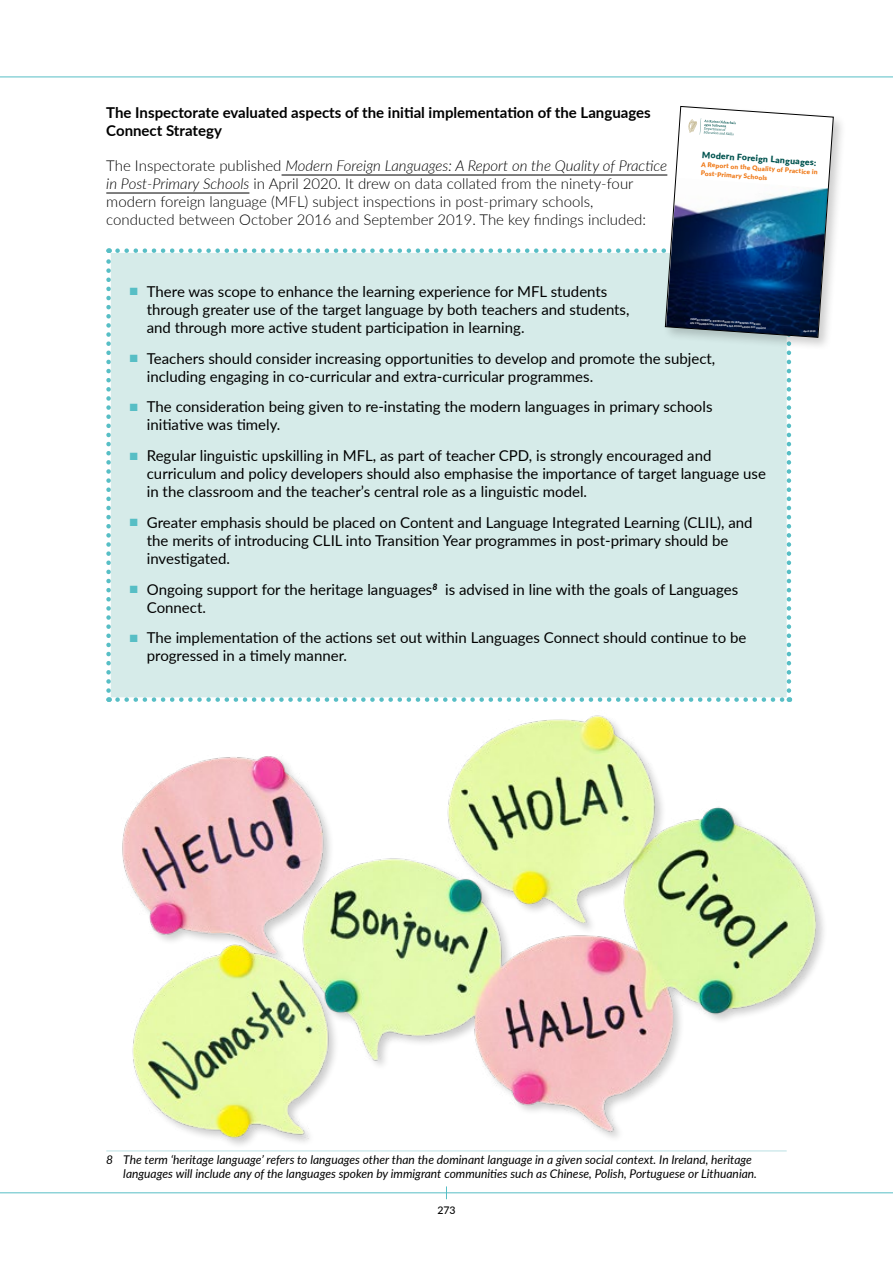
<style>
.page{position:relative;width:893px;height:1263px;background:#fff}
.page>*{position:absolute;margin:0;border:0;box-sizing:border-box;transform-origin:0 0}
.t1{font:15px/18px "Lato";color:#000}
.t2{font:300 15px/18px "Lato";color:#000}
.t3{font:700 15px/18px "Lato";color:#000}
.t4{font:italic 12px/13.5px "Lato";color:#000}
.t5{font:500 10.5px "Lato";color:#000}
.t6{font:900 8.7px "Lato";color:#00534f}
.t7{font:900 6.45px/8.9px "Lato";color:#ef7918}
.t8{font:700 2.7px/3.8px "Lato";color:#fff}
.t9{font:800 2.4px "Lato";color:#fff}
.s1{font-style:italic}
.s2{color:#57bec5}
</style>
<div class="page">
<hr style="left:0;top:77px;width:893px;height:1px;background:#57bec5">
<hr style="left:0;top:1192px;width:893px;height:1px;background:#57bec5">
<svg style="left:446px;top:1186px;width:1px;height:13px"></svg>
<hr style="left:106px;top:193px;width:143px;height:1px;background:#000">
<div style="left:109px;top:251px;width:680px;height:449px;background:#d6ebe9"></div>
<svg style="left:787px;top:691px;width:4px;height:9px"></svg>
<svg style="left:106px;top:248px;width:5px;height:443px"></svg>
<svg style="left:118px;top:697px;width:672px;height:5px"></svg>
<div style="left:662px;top:104px;width:185px;height:247px;background:#000;opacity:.2"></div>
<svg style="left:118px;top:106px;width:716px;height:585px"></svg>
<img style="left:106px;top:715px;width:718px;height:437px">
<p class="t3" style="left:106px;top:103px;width:546px">The Inspectorate evaluated aspects of the initial implementation of the Languages<br>Connect Strategy</p>
<p class="t2" style="left:106px;top:156px;width:562px">The Inspectorate published <span class="s1">Modern Foreign Languages: A Report on the Quality of Practice in Post-Primary Schools</span> in April 2020. It drew on data collated from the ninety-four modern foreign language (MFL) subject inspections in post-primary schools,<br>conducted between October 2016 and September 2019. The key findings included:</p>
<p class="t6" style="left:703px;top:148px;width:116px;rotate:4deg">Modern Foreign Languages:</p>
<p class="t7" style="left:702px;top:160px;width:118px;rotate:4deg">A Report on the Quality of Practice in<br>Post-Primary Schools</p>
<p class="t1" style="left:147px;top:282px;width:484px;text-indent:-17px"><span class="s2">■</span> There was scope to enhance the learning experience for MFL students through greater use of the target language by both teachers and students, and through more active student participation in learning.</p>
<p class="t1" style="left:147px;top:348px;width:570px;text-indent:-17px"><span class="s2">■</span> Teachers should consider increasing opportunities to develop and promote the subject, including engaging in co-curricular and extra-curricular programmes.</p>
<p class="t1" style="left:147px;top:397px;width:567px;text-indent:-17px"><span class="s2">■</span> The consideration being given to re-instating the modern languages in primary schools initiative was timely.</p>
<p class="t1" style="left:147px;top:446px;width:621px;text-indent:-17px"><span class="s2">■</span> Regular linguistic upskilling in MFL, as part of teacher CPD, is strongly encouraged and curriculum and policy developers should also emphasise the importance of target language use in the classroom and the teacher’s central role as a linguistic model.</p>
<p class="t1" style="left:147px;top:513px;width:607px;text-indent:-17px"><span class="s2">■</span> Greater emphasis should be placed on Content and Language Integrated Learning (CLIL), and the merits of introducing CLIL into Transition Year programmes in post-primary should be investigated.</p>
<p class="t1" style="left:147px;top:579px;width:593px;text-indent:-17px"><span class="s2">■</span> Ongoing support for the heritage languages<sup>8</sup> is advised in line with the goals of Languages<br>Connect.</p>
<p class="t1" style="left:147px;top:628px;width:601px;text-indent:-17px"><span class="s2">■</span> The implementation of the actions set out within Languages Connect should continue to be progressed in a timely manner.</p>
<p class="t8" style="left:691px;top:317px;width:77px;rotate:4deg">INSPECTORATE: EXCELLENCE IN LEARNING FOR ALL<br>AN CHIGIREACHT: FEABHAS NA FOGHLAMA DO CHÁCH</p>
<p class="t9" style="left:804px;top:329px;width:14px;rotate:4deg">April 2020</p>
<p class="t4" style="left:123px;top:1153px;width:635px;text-indent:-17px">8 The term ‘heritage language’ refers to languages other than the dominant language in a given social context. In Ireland, heritage languages will include any of the languages spoken by immigrant communities such as Chinese, Polish, Portuguese or Lithuanian.</p>
<p class="t5" style="left:437px;top:1203px;width:20px">273</p>
</div>
